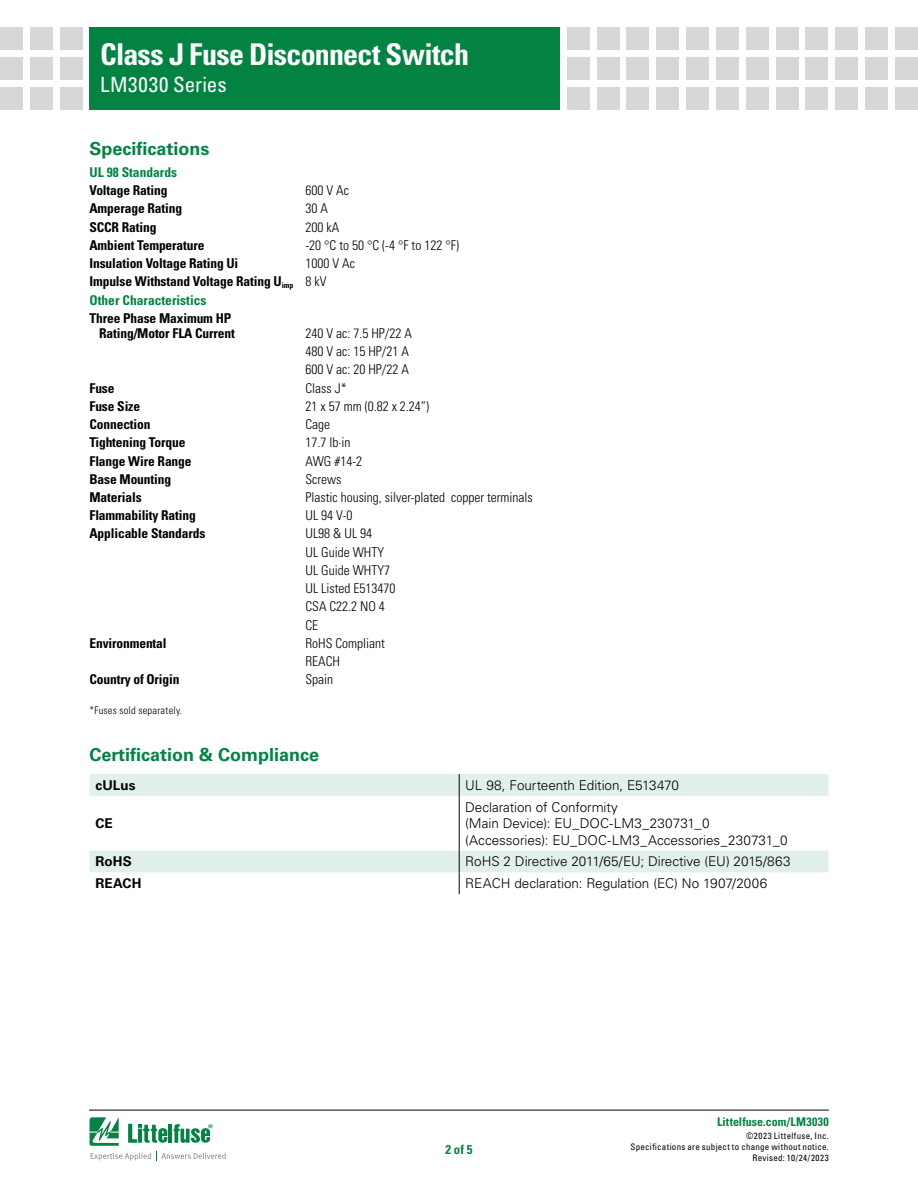
<style>
.page{position:relative;width:918px;height:1188px;background:#fff}
.page>*{position:absolute;margin:0;border:0;box-sizing:border-box;transform-origin:0 0}
.t1{font:700 condensed 30px "Univers LT Std";letter-spacing:-.025em;color:#fff}
.t2{font:condensed 21px "Univers LT Std";letter-spacing:.02em;color:#fff}
.FACTS_HEAD{font:700 18px "Univers LT Std";color:#028342}
.Specifications_Nested_style{font:700 condensed 13.5px/15px "Univers LT Std";letter-spacing:-.01em;color:#000;text-align:right}
.Specifications_Nested_style-2{font:300 condensed 13.5px "Univers LT Std";color:#000}
.Body_1{font:300 13.5px/16.5px "Univers LT Std";letter-spacing:-.005em;color:#000}
.Specifications_Nested_style-3{font:700 condensed 13.5px "Univers LT Std";color:#028342}
.Body_1-2{font:700 13.5px "Univers LT Std";letter-spacing:.005em;color:#000}
.t3{font:700 condensed 12.75px "Univers LT Std";color:#028342}
.t4{font:700 condensed 12px "Univers LT Std";letter-spacing:.005em;color:#028342}
.Note{font:300 condensed 10.5px "Univers LT Std";letter-spacing:.025em;color:#000}
.t5{font:condensed 9px/10.8px "Univers LT Std";letter-spacing:.03em;color:#000;text-align:right}
.s1{font-weight:300}
</style>
<div class="page">
<hr style="left:89px;top:1110px;width:740px;height:1px;background:#000">
<svg style="left:90px;top:1117px;width:136px;height:44px"></svg>
<div style="left:90px;top:27px;width:470px;height:82px;background:#028342"></div>
<div style="left:60px;top:27px;width:23px;height:23px;background:#d5d7d8"></div>
<div style="left:60px;top:57px;width:23px;height:23px;background:#d5d7d8"></div>
<div style="left:60px;top:87px;width:23px;height:22px;background:#d5d7d8"></div>
<div style="left:30px;top:27px;width:23px;height:23px;background:#d5d7d8"></div>
<div style="left:30px;top:57px;width:23px;height:23px;background:#d5d7d8"></div>
<div style="left:30px;top:87px;width:23px;height:22px;background:#d5d7d8"></div>
<div style="left:0;top:27px;width:23px;height:23px;background:#d5d7d8"></div>
<div style="left:0;top:57px;width:23px;height:23px;background:#d5d7d8"></div>
<div style="left:0;top:87px;width:23px;height:22px;background:#d5d7d8"></div>
<div style="left:567px;top:27px;width:23px;height:23px;background:#d5d7d8"></div>
<div style="left:567px;top:57px;width:23px;height:23px;background:#d5d7d8"></div>
<div style="left:567px;top:87px;width:23px;height:22px;background:#d5d7d8"></div>
<div style="left:597px;top:27px;width:23px;height:23px;background:#d5d7d8"></div>
<div style="left:597px;top:57px;width:23px;height:23px;background:#d5d7d8"></div>
<div style="left:597px;top:87px;width:23px;height:22px;background:#d5d7d8"></div>
<div style="left:627px;top:27px;width:22px;height:23px;background:#d5d7d8"></div>
<div style="left:627px;top:57px;width:22px;height:23px;background:#d5d7d8"></div>
<div style="left:627px;top:87px;width:22px;height:22px;background:#d5d7d8"></div>
<div style="left:656px;top:27px;width:23px;height:23px;background:#d5d7d8"></div>
<div style="left:656px;top:57px;width:23px;height:23px;background:#d5d7d8"></div>
<div style="left:656px;top:87px;width:23px;height:22px;background:#d5d7d8"></div>
<div style="left:686px;top:27px;width:23px;height:23px;background:#d5d7d8"></div>
<div style="left:686px;top:57px;width:23px;height:23px;background:#d5d7d8"></div>
<div style="left:686px;top:87px;width:23px;height:22px;background:#d5d7d8"></div>
<div style="left:716px;top:27px;width:23px;height:23px;background:#d5d7d8"></div>
<div style="left:716px;top:57px;width:23px;height:23px;background:#d5d7d8"></div>
<div style="left:716px;top:87px;width:23px;height:22px;background:#d5d7d8"></div>
<div style="left:746px;top:27px;width:23px;height:23px;background:#d5d7d8"></div>
<div style="left:746px;top:57px;width:23px;height:23px;background:#d5d7d8"></div>
<div style="left:746px;top:87px;width:23px;height:22px;background:#d5d7d8"></div>
<div style="left:805px;top:27px;width:23px;height:23px;background:#d5d7d8"></div>
<div style="left:805px;top:57px;width:23px;height:23px;background:#d5d7d8"></div>
<div style="left:805px;top:87px;width:23px;height:22px;background:#d5d7d8"></div>
<div style="left:776px;top:27px;width:22px;height:23px;background:#d5d7d8"></div>
<div style="left:776px;top:57px;width:22px;height:23px;background:#d5d7d8"></div>
<div style="left:776px;top:87px;width:22px;height:22px;background:#d5d7d8"></div>
<div style="left:835px;top:27px;width:23px;height:23px;background:#d5d7d8"></div>
<div style="left:835px;top:57px;width:23px;height:23px;background:#d5d7d8"></div>
<div style="left:835px;top:87px;width:23px;height:22px;background:#d5d7d8"></div>
<div style="left:865px;top:27px;width:23px;height:23px;background:#d5d7d8"></div>
<div style="left:865px;top:57px;width:23px;height:23px;background:#d5d7d8"></div>
<div style="left:865px;top:87px;width:23px;height:22px;background:#d5d7d8"></div>
<div style="left:895px;top:27px;width:23px;height:23px;background:#d5d7d8"></div>
<div style="left:895px;top:57px;width:23px;height:23px;background:#d5d7d8"></div>
<div style="left:895px;top:87px;width:23px;height:22px;background:#d5d7d8"></div>
<svg style="left:90px;top:774px;width:738px;height:98px"></svg>
<svg style="left:459px;top:774px;width:1px;height:22px"></svg>
<hr style="left:459px;top:796px;width:1px;height:55px;background:#000">
<svg style="left:459px;top:851px;width:1px;height:43px"></svg>
<h1 class="t1" style="left:100px;top:36px;width:370px">Class J Fuse Disconnect Switch</h1>
<h2 class="t2" style="left:100px;top:71px;width:128px">LM3030 Series</h2>
<p class="FACTS_HEAD" style="left:90px;top:138px;width:122px">Specifications</p>
<p class="Specifications_Nested_style-3" style="left:90px;top:164px;width:89px">UL 98 Standards</p>
<p class="Specifications_Nested_style" style="left:90px;top:183px;width:80px">Voltage Rating</p>
<p class="Specifications_Nested_style-2" style="left:306px;top:182px;width:45px">600 V Ac</p>
<p class="Specifications_Nested_style" style="left:90px;top:201px;width:94px">Amperage Rating</p>
<p class="Specifications_Nested_style-2" style="left:306px;top:201px;width:24px">30 A</p>
<p class="Specifications_Nested_style" style="left:90px;top:219px;width:68px">SCCR Rating</p>
<p class="Specifications_Nested_style-2" style="left:306px;top:219px;width:35px">200 kA</p>
<p class="Specifications_Nested_style" style="left:90px;top:238px;width:117px">Ambient Temperature</p>
<p class="Specifications_Nested_style-2" style="left:306px;top:237px;width:155px">-20 °C to 50 °C (-4 °F to 122 °F)</p>
<p class="Specifications_Nested_style" style="left:90px;top:256px;width:150px">Insulation Voltage Rating Ui</p>
<p class="Specifications_Nested_style-2" style="left:306px;top:255px;width:51px">1000 V Ac</p>
<p class="Specifications_Nested_style" style="left:90px;top:274px;width:238px">Impulse Withstand Voltage Rating U<sub>imp</sub> <span class="s1">8 kV</span></p>
<p class="Specifications_Nested_style-3" style="left:90px;top:292px;width:118px">Other Characteristics</p>
<p class="Specifications_Nested_style" style="left:90px;top:310px;width:147px">Three Phase Maximum HP<br>Rating/Motor FLA Current</p>
<p class="Specifications_Nested_style-2" style="left:306px;top:325px;width:108px">240 V ac: 7.5 HP/22 A</p>
<p class="Specifications_Nested_style-2" style="left:306px;top:343px;width:105px">480 V ac: 15 HP/21 A</p>
<p class="Specifications_Nested_style-2" style="left:306px;top:361px;width:105px">600 V ac: 20 HP/22 A</p>
<p class="Specifications_Nested_style" style="left:90px;top:380px;width:27px">Fuse</p>
<p class="Specifications_Nested_style-2" style="left:306px;top:380px;width:43px">Class J*</p>
<p class="Specifications_Nested_style" style="left:90px;top:398px;width:52px">Fuse Size</p>
<p class="Specifications_Nested_style-2" style="left:306px;top:398px;width:125px">21 x 57 mm (0.82 x 2.24”)</p>
<p class="Specifications_Nested_style" style="left:90px;top:417px;width:63px">Connection</p>
<p class="Specifications_Nested_style-2" style="left:306px;top:416px;width:26px">Cage</p>
<p class="Specifications_Nested_style" style="left:90px;top:435px;width:97px">Tightening Torque</p>
<p class="Specifications_Nested_style-2" style="left:306px;top:434px;width:46px">17.7 lb∙in</p>
<p class="Specifications_Nested_style" style="left:90px;top:453px;width:104px">Flange Wire Range</p>
<p class="Specifications_Nested_style-2" style="left:306px;top:453px;width:58px">AWG #14-2</p>
<p class="Specifications_Nested_style" style="left:90px;top:471px;width:83px">Base Mounting</p>
<p class="Specifications_Nested_style-2" style="left:306px;top:471px;width:38px">Screws</p>
<p class="Specifications_Nested_style" style="left:90px;top:490px;width:54px">Materials</p>
<p class="Specifications_Nested_style-2" style="left:306px;top:489px;width:229px">Plastic housing, silver-plated copper terminals</p>
<p class="Specifications_Nested_style" style="left:90px;top:508px;width:108px">Flammability Rating</p>
<p class="Specifications_Nested_style-2" style="left:306px;top:507px;width:48px">UL 94 V-0</p>
<p class="Specifications_Nested_style" style="left:90px;top:526px;width:117px">Applicable Standards</p>
<p class="Specifications_Nested_style-2" style="left:306px;top:526px;width:68px">UL98 &amp; UL 94</p>
<p class="Specifications_Nested_style-2" style="left:306px;top:544px;width:80px">UL Guide WHTY</p>
<p class="Specifications_Nested_style-2" style="left:306px;top:562px;width:86px">UL Guide WHTY7</p>
<p class="Specifications_Nested_style-2" style="left:306px;top:580px;width:91px">UL Listed E513470</p>
<p class="Specifications_Nested_style-2" style="left:306px;top:599px;width:81px">CSA C22.2 NO 4</p>
<p class="Specifications_Nested_style-2" style="left:306px;top:617px;width:14px">CE</p>
<p class="Specifications_Nested_style" style="left:90px;top:636px;width:79px">Environmental</p>
<p class="Specifications_Nested_style-2" style="left:306px;top:635px;width:81px">RoHS Compliant</p>
<p class="Specifications_Nested_style-2" style="left:306px;top:653px;width:36px">REACH</p>
<p class="Specifications_Nested_style" style="left:90px;top:672px;width:92px">Country of Origin</p>
<p class="Specifications_Nested_style-2" style="left:306px;top:672px;width:29px">Spain</p>
<p class="Note" style="left:90px;top:704px;width:94px">*Fuses sold separately.</p>
<p class="FACTS_HEAD" style="left:90px;top:744px;width:231px">Certification &amp; Compliance</p>
<p class="Body_1-2" style="left:96px;top:777px;width:42px">cULus</p>
<p class="Body_1" style="left:465px;top:777px;width:215px">UL 98, Fourteenth Edition, E513470</p>
<p class="Body_1-2" style="left:96px;top:815px;width:19px">CE</p>
<p class="Body_1" style="left:465px;top:799px;width:324px">Declaration of Conformity<br>(Main Device): EU_DOC-LM3_230731_0 (Accessories): EU_DOC-LM3_Accessories_230731_0</p>
<p class="Body_1-2" style="left:96px;top:854px;width:38px">RoHS</p>
<p class="Body_1" style="left:465px;top:853px;width:327px">RoHS 2 Directive 2011/65/EU; Directive (EU) 2015/863</p>
<p class="Body_1-2" style="left:96px;top:875px;width:47px">REACH</p>
<p class="Body_1" style="left:465px;top:875px;width:304px">REACH declaration: Regulation (EC) No 1907/2006</p>
<p class="t3" style="left:445px;top:1142px;width:29px">2 of 5</p>
<p class="t4" style="left:717px;top:1115px;width:113px">Littelfuse.com/LM3030</p>
<p class="t5" style="left:631px;top:1131px;width:200px">©2023 Littelfuse, Inc.<br>Specifications are subject to change without notice.<br>Revised: 10/24/2023</p>
</div>
